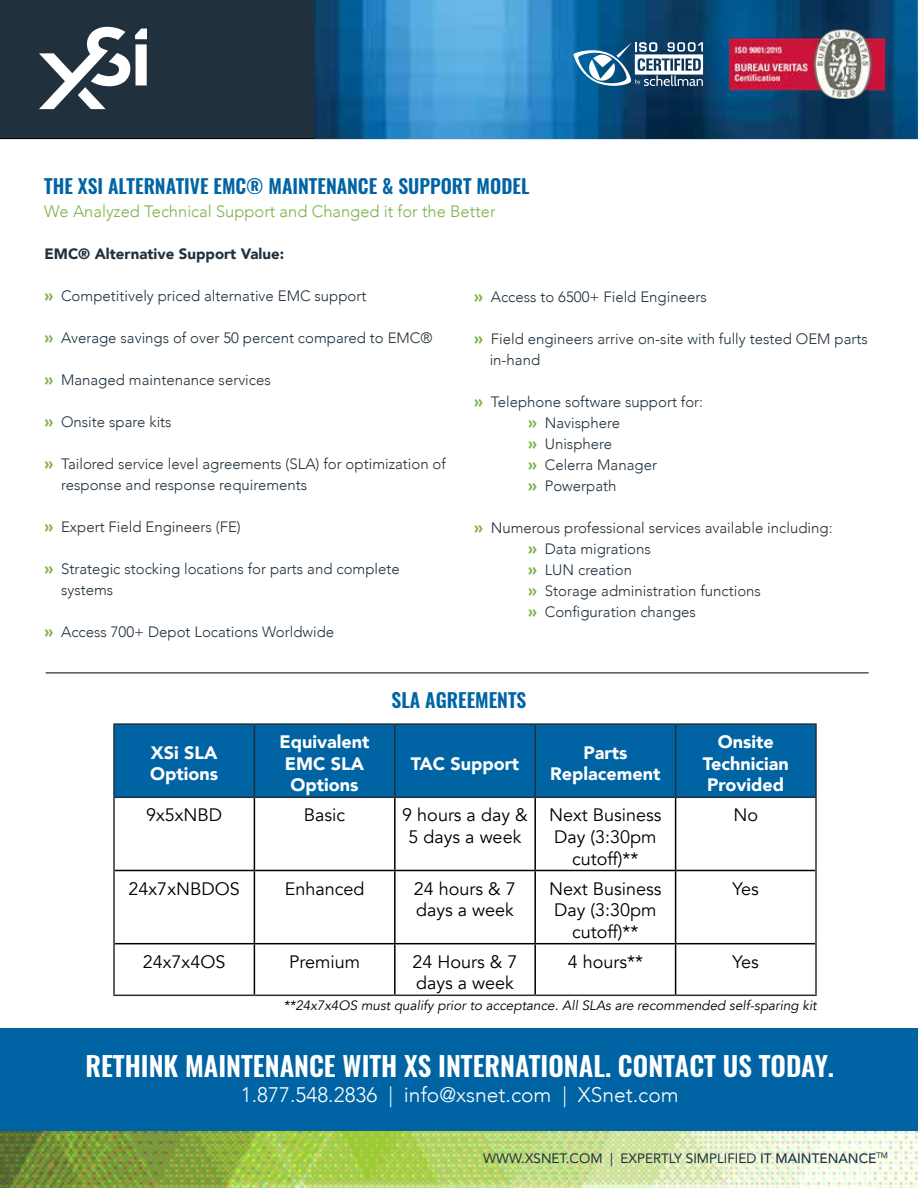
<style>
.page{position:relative;width:918px;height:1188px;background:#fff}
.page>*{position:absolute;margin:0;border:0;box-sizing:border-box;transform-origin:0 0}
.t1{font:600 27px "Oswald";color:#fff}
.t2{font:300 21px "Avenir";color:#fff}
.t3{font:600 19.5px "Oswald";color:#0064a4}
.t4{font:18px/21.6px "Avenir";color:#000;text-align:center}
.t5{font:900 18px/21.6px "Avenir";color:#fff;text-align:center}
.t6{font:300 16.5px "Avenir";color:#7db24a}
.t7{font:300 15px/21px "Avenir";color:#20303c}
.t8{font:900 15px "Avenir";color:#20303c}
.t9{font:italic 13.5px "Avenir";color:#000}
.t10{font:13.5px "Avenir LT Std";color:#20303c}
.s1{font-weight:900;font-size:16.5px;color:#7db24a}
.s2{font-weight:500}
</style>
<div class="page">
<div style="left:0;top:1028px;width:918px;height:108px;background:#0064a4"></div>
<div style="left:0;top:0;width:918px;height:139px;background:#20303c"></div>
<img style="left:315px;top:0;width:603px;height:138px">
<img style="left:0;top:1132px;width:918px;height:56px">
<hr style="left:46px;top:673px;width:823px;height:1px;background:#000">
<div style="left:115px;top:725px;width:700px;height:72px;background:#0064a4"></div>
<hr style="left:113px;top:723px;width:141px;height:2px;background:#20303c">
<hr style="left:113px;top:725px;width:2px;height:72px;background:#20303c">
<hr style="left:254px;top:723px;width:141px;height:2px;background:#20303c">
<hr style="left:254px;top:725px;width:1px;height:72px;background:#20303c">
<hr style="left:395px;top:723px;width:140px;height:2px;background:#20303c">
<hr style="left:394px;top:725px;width:2px;height:72px;background:#20303c">
<hr style="left:535px;top:723px;width:141px;height:2px;background:#20303c">
<hr style="left:534px;top:725px;width:2px;height:72px;background:#20303c">
<hr style="left:676px;top:723px;width:141px;height:2px;background:#20303c">
<hr style="left:675px;top:725px;width:1px;height:72px;background:#20303c">
<hr style="left:815px;top:725px;width:2px;height:72px;background:#20303c">
<hr style="left:113px;top:797px;width:141px;height:1px;background:#20303c">
<hr style="left:113px;top:798px;width:2px;height:72px;background:#20303c">
<hr style="left:254px;top:797px;width:141px;height:1px;background:#20303c">
<hr style="left:395px;top:797px;width:140px;height:1px;background:#20303c">
<hr style="left:535px;top:797px;width:141px;height:1px;background:#20303c">
<hr style="left:676px;top:797px;width:141px;height:1px;background:#20303c">
<hr style="left:815px;top:798px;width:2px;height:72px;background:#20303c">
<hr style="left:113px;top:870px;width:2px;height:74px;background:#20303c">
<hr style="left:815px;top:870px;width:2px;height:74px;background:#20303c">
<hr style="left:113px;top:944px;width:2px;height:51px;background:#20303c">
<hr style="left:815px;top:944px;width:2px;height:51px;background:#20303c">
<hr style="left:113px;top:995px;width:141px;height:1px;background:#20303c">
<hr style="left:254px;top:995px;width:141px;height:1px;background:#20303c">
<hr style="left:395px;top:995px;width:140px;height:1px;background:#20303c">
<hr style="left:535px;top:995px;width:141px;height:1px;background:#20303c">
<hr style="left:676px;top:995px;width:141px;height:1px;background:#20303c">
<hr style="left:254px;top:798px;width:1px;height:72px;background:#000">
<hr style="left:394px;top:798px;width:2px;height:72px;background:#000">
<hr style="left:534px;top:798px;width:2px;height:72px;background:#000">
<hr style="left:675px;top:798px;width:1px;height:72px;background:#000">
<hr style="left:115px;top:870px;width:139px;height:1px;background:#000">
<hr style="left:254px;top:870px;width:141px;height:1px;background:#000">
<hr style="left:254px;top:871px;width:1px;height:72px;background:#000">
<hr style="left:395px;top:870px;width:140px;height:1px;background:#000">
<hr style="left:394px;top:871px;width:2px;height:72px;background:#000">
<hr style="left:535px;top:870px;width:141px;height:1px;background:#000">
<hr style="left:534px;top:871px;width:2px;height:72px;background:#000">
<hr style="left:676px;top:870px;width:139px;height:1px;background:#000">
<hr style="left:675px;top:871px;width:1px;height:72px;background:#000">
<hr style="left:115px;top:943px;width:139px;height:1px;background:#000">
<hr style="left:254px;top:943px;width:141px;height:1px;background:#000">
<hr style="left:254px;top:944px;width:1px;height:51px;background:#000">
<hr style="left:395px;top:943px;width:140px;height:1px;background:#000">
<hr style="left:394px;top:944px;width:2px;height:51px;background:#000">
<hr style="left:535px;top:943px;width:141px;height:1px;background:#000">
<hr style="left:534px;top:944px;width:2px;height:51px;background:#000">
<hr style="left:676px;top:943px;width:139px;height:1px;background:#000">
<hr style="left:675px;top:944px;width:1px;height:51px;background:#000">
<svg style="left:39px;top:27px;width:108px;height:82px"></svg>
<svg style="left:573px;top:42px;width:130px;height:47px"></svg>
<img style="left:726px;top:28px;width:158px;height:71px">
<h3 class="t3" style="left:44px;top:173px;width:487px">THE XSI ALTERNATIVE EMC® MAINTENANCE &amp; SUPPORT MODEL</h3>
<p class="t6" style="left:44px;top:201px;width:453px">We Analyzed Technical Support and Changed it for the Better</p>
<p class="t8" style="left:44px;top:241px;width:241px">EMC® Alternative Support Value:</p>
<p class="t7" style="left:44px;top:285px;width:324px"><span class="s1">»</span> Competitively priced alternative EMC support</p>
<p class="t7" style="left:44px;top:327px;width:390px"><span class="s1">»</span> Average savings of over 50 percent compared to EMC®</p>
<p class="t7" style="left:44px;top:369px;width:228px"><span class="s1">»</span> Managed maintenance services</p>
<p class="t7" style="left:44px;top:411px;width:129px"><span class="s1">»</span> Onsite spare kits</p>
<p class="t7" style="left:61px;top:453px;width:386px;text-indent:-17px"><span class="s1">»</span> Tailored service level agreements (SLA) for optimization of response and response requirements</p>
<p class="t7" style="left:44px;top:516px;width:198px"><span class="s1">»</span> Expert Field Engineers (FE)</p>
<p class="t7" style="left:61px;top:558px;width:340px;text-indent:-17px"><span class="s1">»</span> Strategic stocking locations for parts and complete systems</p>
<p class="t7" style="left:44px;top:621px;width:291px"><span class="s1">»</span> Access 700+ Depot Locations Worldwide</p>
<p class="t7" style="left:474px;top:286px;width:234px"><span class="s1">»</span> Access to 6500+ Field Engineers</p>
<p class="t7" style="left:490px;top:328px;width:380px;text-indent:-16px"><span class="s1">»</span> Field engineers arrive on-site with fully tested OEM parts in-hand</p>
<p class="t7" style="left:528px;top:391px;width:177px;text-indent:-54px"><span class="s1">»</span> Telephone software support for: <span class="s1">»</span> Navisphere<br><span class="s1">»</span> Unisphere<br><span class="s1">»</span> Celerra Manager<br><span class="s1">»</span> Powerpath</p>
<p class="t7" style="left:528px;top:517px;width:306px;text-indent:-54px"><span class="s1">»</span> Numerous professional services available including: <span class="s1">»</span> Data migrations<br><span class="s1">»</span> LUN creation<br><span class="s1">»</span> Storage administration functions<br><span class="s1">»</span> Configuration changes</p>
<p class="t5" style="left:150px;top:741px;width:69px;text-align:left">XSi SLA<br>Options</p>
<p class="t5" style="left:280px;top:731px;width:92px">Equivalent<br>EMC SLA<br>Options</p>
<h3 class="t3" style="left:392px;top:687px;width:136px">SLA AGREEMENTS</h3>
<p class="t5" style="left:411px;top:752px;width:110px">TAC Support</p>
<p class="t5" style="left:550px;top:741px;width:112px">Parts<br>Replacement</p>
<p class="t5" style="left:703px;top:731px;width:88px">Onsite<br>Technician<br>Provided</p>
<p class="t4" style="left:146px;top:805px;width:78px">9x5xNBD</p>
<p class="t4" style="left:304px;top:805px;width:43px">Basic</p>
<p class="t4" style="left:402px;top:805px;width:127px">9 hours a day &amp;<br>5 days a week</p>
<p class="t4" style="left:549px;top:805px;width:114px">Next Business<br>Day (3:30pm cutoff)**</p>
<p class="t4" style="left:733px;top:805px;width:26px">No</p>
<p class="t4" style="left:129px;top:878px;width:113px">24x7xNBDOS</p>
<p class="t4" style="left:285px;top:878px;width:81px">Enhanced</p>
<p class="t4" style="left:414px;top:878px;width:104px;text-align:left">24 hours &amp; 7 days a week</p>
<p class="t4" style="left:549px;top:878px;width:114px">Next Business<br>Day (3:30pm cutoff)**</p>
<p class="t4" style="left:733px;top:878px;width:28px">Yes</p>
<p class="t4" style="left:143px;top:951px;width:84px">24x7x4OS</p>
<p class="t4" style="left:289px;top:951px;width:72px">Premium</p>
<p class="t4" style="left:412px;top:951px;width:107px;text-align:left">24 Hours &amp; 7 days a week</p>
<p class="t4" style="left:568px;top:951px;width:77px">4 hours**</p>
<p class="t4" style="left:733px;top:951px;width:28px">Yes</p>
<p class="t9" style="left:283px;top:997px;width:535px">**24x7x4OS must qualify prior to acceptance. All SLAs are recommended self-sparing kit</p>
<h1 class="t1" style="left:86px;top:1047px;width:750px">RETHINK MAINTENANCE WITH XS INTERNATIONAL. CONTACT US TODAY.</h1>
<h2 class="t2" style="left:241px;top:1083px;width:439px">1.877.548.2836 | info@xsnet.com | XSnet.com</h2>
<p class="t10" style="left:483px;top:1150px;width:406px">WWW.XSNET.COM | EXPERTLY SIMPLIFIED <span class="s2">IT MAINTENANCE</span><sup>TM</sup></p>
</div>
